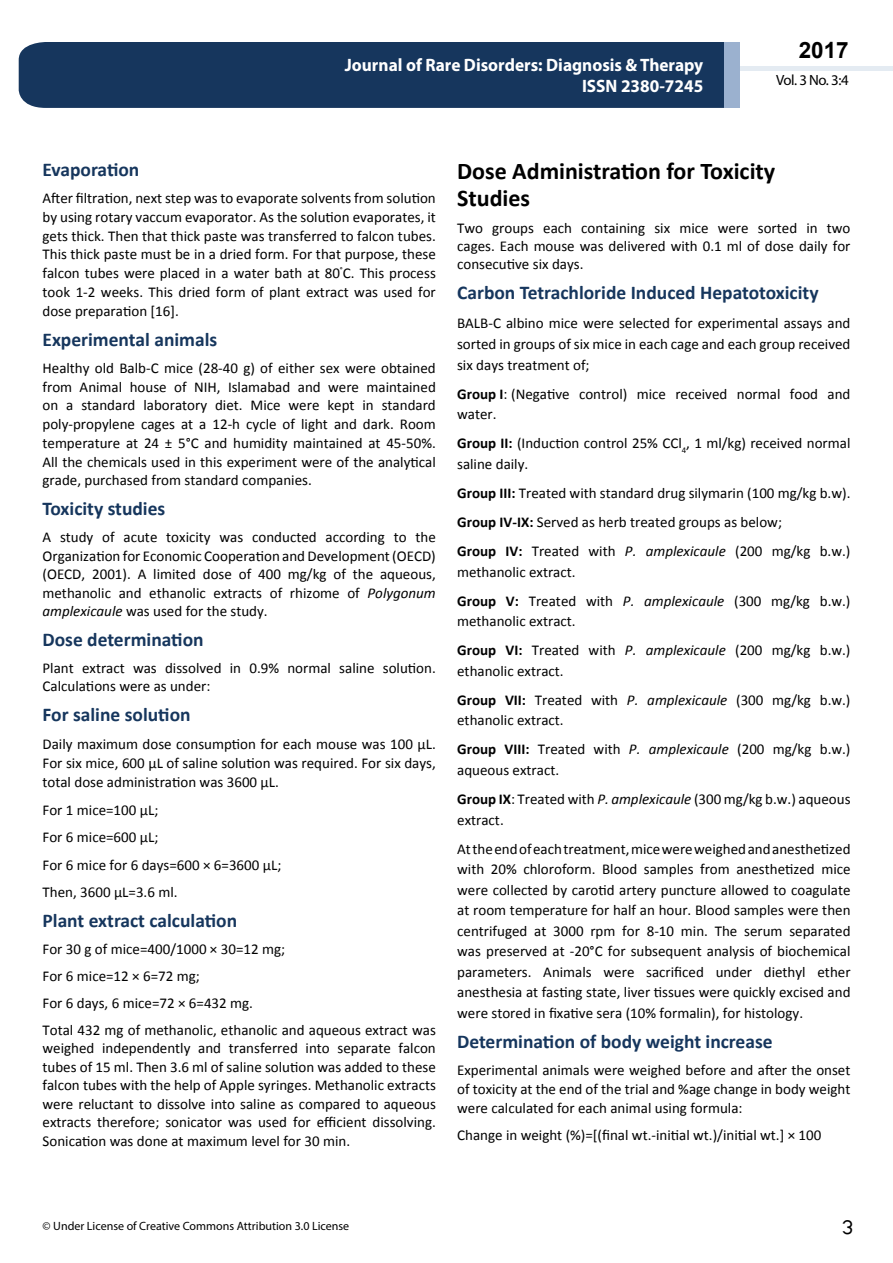
<style>
.page{position:relative;width:893px;height:1263px;background:#fff}
.page>*{position:absolute;margin:0;border:0;box-sizing:border-box;transform-origin:0 0}
.t1{font:25.5px "Tunga";color:#000}
.t2{font:700 24px/26.4px "Calibri";color:#000}
.t3{font:700 22.5px "Arial";color:#000}
.t4{font:700 19.5px "Calibri";color:#16365d}
.t5{font:700 18px/21.6px "Myriad Pro";color:#fff;text-align:right;scale:.96 1}
.t6{font:15px/18.8px "Calibri";color:#000}
.t7{font:14.85px "Myriad Pro";color:#000}
.t8{font:12px "Myriad Pro";color:#000}
.s1{font-style:italic}
.s2{font-weight:700}
</style>
<div class="page">
<div style="left:722px;top:66px;width:171px;height:5px;background:#e4ebf2"></div>
<div style="left:19px;top:42px;width:706px;height:66px;background:#16365d"></div>
<div style="left:725px;top:42px;width:15px;height:66px;background:#9bb1cf"></div>
<p class="t5" style="left:345px;top:53px;width:375px">Journal of Rare Disorders: Diagnosis &amp; Therapy<br>ISSN 2380-7245</p>
<h3 class="t3" style="left:799px;top:35px;width:52px">2017</h3>
<p class="t7" style="left:776px;top:71px;width:74px">Vol. 3 No. 3:4</p>
<h3 class="t4" style="left:43px;top:157px;width:98px">Evaporation</h3>
<p class="t6" style="left:43px;top:189px;width:395px;text-align:justify">After filtration, next step was to evaporate solvents from solution by using rotary vaccum evaporator. As the solution evaporates, it gets thick. Then that thick paste was transferred to falcon tubes.<br>This thick paste must be in a dried form. For that purpose, these falcon tubes were placed in a water bath at 80<sup>°</sup>C. This process took 1-2 weeks. This dried form of plant extract was used for dose preparation [16].</p>
<h3 class="t4" style="left:43px;top:327px;width:176px">Experimental animals</h3>
<p class="t6" style="left:43px;top:358px;width:395px;text-align:justify">Healthy old Balb-C mice (28-40 g) of either sex were obtained from Animal house of NIH, Islamabad and were maintained on a standard laboratory diet. Mice were kept in standard poly-propylene cages at a 12-h cycle of light and dark. Room temperature at 24 ± 5°C and humidity maintained at 45-50%.<br>All the chemicals used in this experiment were of the analytical grade, purchased from standard companies.</p>
<h3 class="t4" style="left:43px;top:496px;width:124px">Toxicity studies</h3>
<p class="t6" style="left:43px;top:528px;width:395px;text-align:justify">A study of acute toxicity was conducted according to the Organization for Economic Cooperation andDevelopment(OECD) (OECD, 2001). A limited dose of 400 mg/kg of the aqueous, methanolic and ethanolic extracts of rhizome of <span class="s1">Polygonum amplexicaule</span> was used for the study.</p>
<h3 class="t4" style="left:43px;top:627px;width:163px">Dose determination</h3>
<p class="t6" style="left:43px;top:659px;width:395px">Plant extract was dissolved in 0.9% normal saline solution.<br>Calculations were as under:</p>
<h3 class="t4" style="left:43px;top:702px;width:150px">For saline solution</h3>
<p class="t6" style="left:43px;top:734px;width:395px;text-align:justify">Daily maximum dose consumption for each mouse was 100 µL.<br>For six mice, 600 µL of saline solution was required. For six days, total dose administration was 3600 µL.</p>
<p class="t6" style="left:43px;top:796px;width:240px;line-height:27.6px">For 1 mice=100 µL;<br>For 6 mice=600 µL;<br>For 6 mice for 6 days=600 × 6=3600 µL;<br>Then, 3600 µL=3.6 ml.</p>
<h3 class="t4" style="left:43px;top:908px;width:196px">Plant extract calculation</h3>
<p class="t6" style="left:43px;top:936px;width:395px;line-height:27px">For 30 g of mice=400/1000 × 30=12 mg;<br>For 6 mice=12 × 6=72 mg;<br>For 6 days, 6 mice=72 × 6=432 mg.<br>Total 432 mg of methanolic, ethanolic and aqueous extract was</p>
<p class="t6" style="left:43px;top:1039px;width:395px;text-align:justify">weighed independently and transferred into separate falcon tubes of 15 ml. Then 3.6 ml of saline solution was added to these falcon tubes with the help of Apple syringes. Methanolic extracts were reluctant to dissolve into saline as compared to aqueous extracts therefore; sonicator was used for efficient dissolving.<br>Sonication was done at maximum level for 30 min.</p>
<h2 class="t2" style="left:457px;top:158px;width:320px">Dose Administration for Toxicity<br>Studies</h2>
<p class="t6" style="left:457px;top:218px;width:395px;text-align:justify">Two groups each containing six mice were sorted in two cages. Each mouse was delivered with 0.1 ml of dose daily for consecutive six days.</p>
<h3 class="t4" style="left:457px;top:280px;width:363px">Carbon Tetrachloride Induced Hepatotoxicity</h3>
<p class="t6" style="left:457px;top:313px;width:395px;line-height:20.5px;text-align:justify">BALB-C albino mice were selected for experimental assays and sorted in groups of six mice in each cage and each group received six days treatment of;</p>
<p class="t6" style="left:457px;top:383px;width:395px;line-height:20.5px"><span class="s2">Group I</span>: (Negative control) mice received normal food and water.</p>
<p class="t6" style="left:457px;top:433px;width:395px;line-height:20.5px"><span class="s2">Group II:</span> (Induction control 25% CCl<sub>4</sub>, 1 ml/kg) received normal saline daily.</p>
<p class="t6" style="left:457px;top:478px;width:395px;line-height:29.1px"><span class="s2">Group III:</span> Treated with standard drug silymarin (100 mg/kg b.w).<br><span class="s2">Group IV-IX:</span> Served as herb treated groups as below;<br><span class="s2">Group IV:</span> Treated with <span class="s1">P. amplexicaule</span> (200 mg/kg b.w.)</p>
<p class="t6" style="left:457px;top:557px;width:395px;line-height:29.1px">methanolic extract.<br><span class="s2">Group V:</span> Treated with <span class="s1">P. amplexicaule</span> (300 mg/kg b.w.)</p>
<p class="t6" style="left:457px;top:607px;width:395px;line-height:29.1px">methanolic extract.<br><span class="s2">Group VI:</span> Treated with <span class="s1">P. amplexicaule</span> (200 mg/kg b.w.)</p>
<p class="t6" style="left:457px;top:656px;width:395px;line-height:29.1px">ethanolic extract.<br><span class="s2">Group VII:</span> Treated with <span class="s1">P. amplexicaule</span> (300 mg/kg b.w.)</p>
<p class="t6" style="left:457px;top:706px;width:395px;line-height:29.1px">ethanolic extract.<br><span class="s2">Group VIII:</span> Treated with <span class="s1">P. amplexicaule</span> (200 mg/kg b.w.)</p>
<p class="t6" style="left:457px;top:755px;width:395px;line-height:29.1px">aqueous extract.<br><span class="s2">Group IX</span>: Treated with <span class="s1">P. amplexicaule</span> (300 mg/kg b.w.) aqueous</p>
<p class="t6" style="left:457px;top:805px;width:395px;line-height:29.1px">extract.<br>Attheendofeachtreatment,micewereweighedandanesthetized</p>
<p class="t6" style="left:457px;top:859px;width:395px;line-height:20.5px;text-align:justify">with 20% chloroform. Blood samples from anesthetized mice were collected by carotid artery puncture allowed to coagulate at room temperature for half an hour. Blood samples were then centrifuged at 3000 rpm for 8-10 min. The serum separated was preserved at -20°C for subsequent analysis of biochemical parameters. Animals were sacrificed under diethyl ether anesthesia at fasting state, liver tissues were quickly excised and were stored in fixative sera (10% formalin), for histology.</p>
<h3 class="t4" style="left:457px;top:1029px;width:317px">Determination of body weight increase</h3>
<p class="t6" style="left:457px;top:1061px;width:395px;text-align:justify">Experimental animals were weighed before and after the onset of toxicity at the end of the trial and %age change in body weight were calculated for each animal using formula:</p>
<p class="t6" style="left:457px;top:1126px;width:366px">Change in weight (%)=[(final wt.-initial wt.)/initial wt.] × 100</p>
<p class="t8" style="left:43px;top:1218px;width:308px">© Under License of Creative Commons Attribution 3.0 License</p>
<h1 class="t1" style="left:842px;top:1210px;width:13px">3</h1>
</div>
